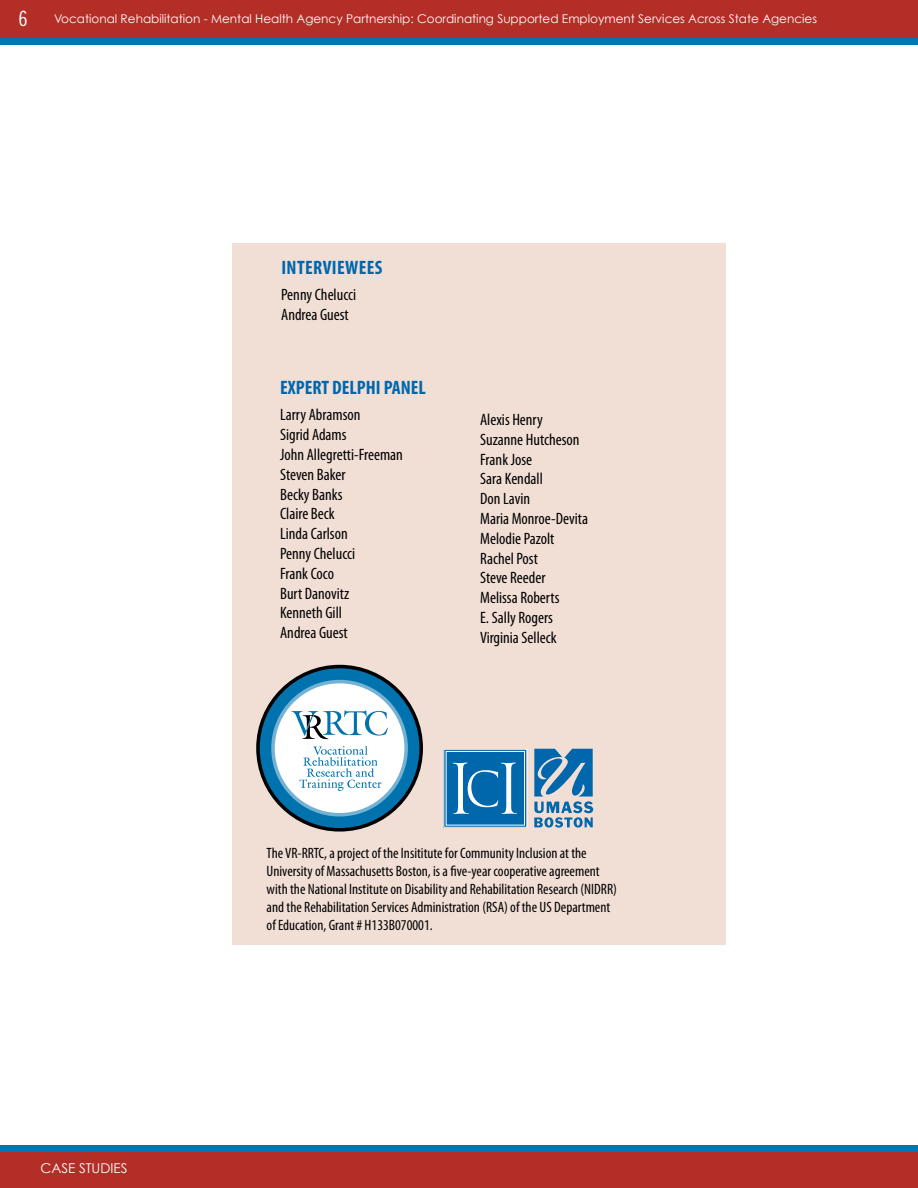
<style>
.page{position:relative;width:918px;height:1188px;background:#fff}
.page>*{position:absolute;margin:0;border:0;box-sizing:border-box;transform-origin:0 0}
.t1{font:700 condensed 19.5px "Myriad Pro";color:#0067ac}
.t2{font:condensed 16.5px/19.8px "Myriad Pro";color:#000}
.t3{font:condensed 15px/18px "Myriad Pro";color:#000}
.t4{font:13.5px "Century Gothic";color:#fff}
.t5{font:12px "Century Gothic";color:#fff}
.s1{font-family:"Trade Gothic Cond Eighteen";font-size:21px}
</style>
<div class="page">
<div style="left:0;top:1146px;width:918px;height:12px;background:#0077b0"></div>
<div style="left:0;top:33px;width:918px;height:12px;background:#0077b0"></div>
<div style="left:0;top:0;width:918px;height:38px;background:#b32e27"></div>
<div style="left:0;top:1152px;width:918px;height:36px;background:#b32e27"></div>
<div style="left:232px;top:243px;width:494px;height:702px;background:#f1dfd6"></div>
<svg style="left:534px;top:749px;width:59px;height:79px"></svg>
<div style="left:446px;top:751px;width:79px;height:74px;background:#0067ac;border:1px solid #fff"></div>
<svg style="left:453px;top:763px;width:64px;height:51px"></svg>
<svg style="left:258px;top:667px;width:163px;height:163px;background:#086c9f"></svg>
<div style="left:256px;top:665px;width:167px;height:167px;border:4px solid #000;border-radius:50%"></div>
<div style="left:273px;top:682px;width:133px;height:133px;background:#fff;border-radius:50%"></div>
<div style="left:271px;top:680px;width:137px;height:137px;border:4px solid #73b2d2;border-radius:50%"></div>
<svg style="left:292px;top:710px;width:96px;height:29px"></svg>
<svg style="left:299px;top:746px;width:83px;height:45px"></svg>
<p class="t5" style="left:19px;top:11px;width:800px"><span class="s1">6</span> Vocational Rehabilitation - Mental Health Agency Partnership: Coordinating Supported Employment Services Across State Agencies</p>
<p class="t1" style="left:281px;top:257px;width:86px">INTERVIEWEES</p>
<p class="t2" style="left:281px;top:285px;width:77px">Penny Chelucci<br>Andrea Guest</p>
<p class="t1" style="left:280px;top:377px;width:147px">EXPERT DELPHI PANEL</p>
<p class="t2" style="left:280px;top:405px;width:124px">Larry Abramson<br>Sigrid Adams<br>John Allegretti-Freeman<br>Steven Baker<br>Becky Banks<br>Claire Beck<br>Linda Carlson<br>Penny Chelucci<br>Frank Coco<br>Burt Danovitz<br>Kenneth Gill<br>Andrea Guest</p>
<p class="t2" style="left:480px;top:410px;width:110px">Alexis Henry<br>Suzanne Hutcheson<br>Frank Jose<br>Sara Kendall<br>Don Lavin<br>Maria Monroe-Devita<br>Melodie Pazolt<br>Rachel Post<br>Steve Reeder<br>Melissa Roberts<br>E. Sally Rogers<br>Virginia Selleck</p>
<p class="t4" style="left:40px;top:1160px;width:89px">CASE STUDIES</p>
<p class="t3" style="left:267px;top:844px;width:352px">The VR-RRTC, a project of the Insititute for Community Inclusion at the University of Massachusetts Boston, is a five-year cooperative agreement with the National Institute on Disability and Rehabilitation Research (NIDRR) and the Rehabilitation Services Administration (RSA) of the US Department of Education, Grant # H133B070001.</p>
</div>
